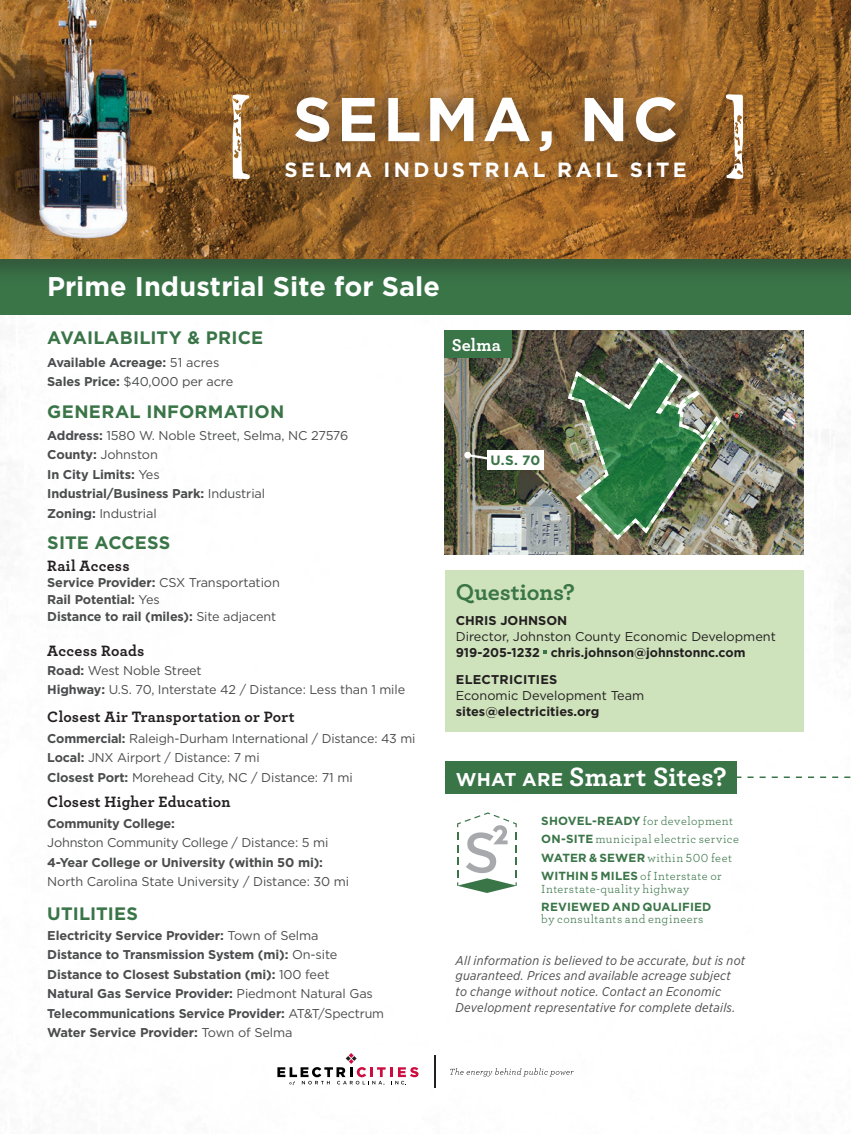
<style>
.page{position:relative;width:851px;height:1134px;background:#fff}
.page>*{position:absolute;margin:0;border:0;box-sizing:border-box;transform-origin:0 0}
.CITY_INFO{font:700 61.8px "Gotham";letter-spacing:.07em;color:#fff}
.BLDG__DESCRIPTION{font:700 27.75px "Archer";letter-spacing:.01em;color:#fff}
.GOTHAM_HEADER{font:700 27px "Gotham";color:#fff}
.NEW_HEADER{font:700 24px "Archer";color:#3a7548}
.CITY_INFO-2{font:700 20.55px "Gotham";letter-spacing:.165em;color:#fff}
.GOTHAM_HEADER-2{font:700 18px "Gotham";letter-spacing:.01em;color:#3a7548}
.CITY_INFO-3{font:700 18px "Archer";letter-spacing:.015em;color:#fff}
.ARCHER_SUBHEAD{font:700 15.75px "Archer";letter-spacing:.015em;color:#231f20}
.CITY_INFO-4{font:700 15.75px "Archer";letter-spacing:.01em;color:#231f20}
.BLDG__DESCRIPTION-2{font:700 13.5px "Gotham";color:#3a7548}
.CITY_INFO-5{font:12.75px/19.5px "Gotham";letter-spacing:-.01em;color:#4b4c4d}
.CITY_INFO-6{font:700 12.75px "Gotham";letter-spacing:-.01em;color:#4b4c4d}
.BLDG__DESCRIPTION-3{font:italic 12.75px/15.8px "Gotham Narrow";letter-spacing:.02em;color:#4b4c4d}
.BLDG__DESCRIPTION-4{font:700 12.75px/15.8px "Gotham";color:#231f20}
.BLDG__DESCRIPTION-5{font:12.75px "Gotham";color:#231f20}
.CITY_INFO-7{font:700 12.75px "Gotham";color:#231f20}
.NEW_HEADER-2{font:12.3px/18.3px "Archer";letter-spacing:.04em;color:#3a7548}
.NEW_HEADER-3{font:700 11.7px "Gotham";letter-spacing:.015em;color:#3a7548}
.s1{font-weight:400}
.s2{font-weight:700}
.s3{font-family:"Gotham";font-size:18.45px}
.s4{font-family:"Gotham";font-weight:700;font-size:11.7px}
</style>
<div class="page">
<img style="left:445px;top:330px;width:358px;height:225px">
<div style="left:0;top:256px;width:850px;height:59px;background:#3a7548"></div>
<div style="left:0;top:0;width:850px;height:287px;background:#231f20;opacity:.35"></div>
<img style="left:0;top:0;width:850px;height:258px">
<div style="left:445px;top:330px;width:67px;height:28px;background:#3a7548"></div>
<div style="left:263px;top:74px;width:444px;height:127px;background:#231f20;opacity:.75"></div>
<svg style="left:232px;top:94px;width:18px;height:85px"></svg>
<svg style="left:726px;top:94px;width:17px;height:85px"></svg>
<div style="left:445px;top:761px;width:291px;height:33px;background:#3a7548"></div>
<div style="left:445px;top:570px;width:358px;height:161px;background:#cee2bb"></div>
<svg style="left:457px;top:812px;width:59px;height:81px"></svg>
<svg style="left:277px;top:1053px;width:141px;height:32px"></svg>
<hr style="left:434px;top:1055px;width:1px;height:32px;background:#231f20">
<svg style="left:450px;top:1068px;width:123px;height:9px"></svg>
<svg style="left:543px;top:651px;width:4px;height:3px"></svg>
<svg style="left:736px;top:777px;width:114px;height:1px"></svg>
<svg style="left:464px;top:451px;width:23px;height:12px"></svg>
<div style="left:487px;top:451px;width:57px;height:19px;background:#fff"></div>
<img style="left:566px;top:356px;width:156px;height:186px">
<p class="CITY_INFO" style="left:293px;top:78px;width:387px">SELMA, NC</p>
<p class="CITY_INFO-2" style="left:284px;top:157px;width:403px">SELMA INDUSTRIAL RAIL SITE</p>
<p class="GOTHAM_HEADER" style="left:47px;top:269px;width:394px">Prime Industrial Site for Sale</p>
<p class="GOTHAM_HEADER-2" style="left:47px;top:326px;width:217px">AVAILABILITY &amp; PRICE</p>
<p class="CITY_INFO-6" style="left:47px;top:354px;width:174px">Available Acreage: <span class="s1">51 acres</span></p>
<p class="CITY_INFO-5" style="left:47px;top:372px;width:187px"><span class="s2">Sales Price:</span> $40,000 per acre</p>
<p class="GOTHAM_HEADER-2" style="left:47px;top:399px;width:238px">GENERAL INFORMATION</p>
<p class="CITY_INFO-5" style="left:47px;top:425px;width:303px"><span class="s2">Address:</span> 1580 W. Noble Street, Selma, NC 27576</p>
<p class="CITY_INFO-5" style="left:47px;top:445px;width:112px"><span class="s2">County:</span> Johnston</p>
<p class="CITY_INFO-6" style="left:47px;top:466px;width:114px">In City Limits: <span class="s1">Yes</span></p>
<p class="CITY_INFO-6" style="left:47px;top:486px;width:219px">Industrial/Business Park: <span class="s1">Industrial</span></p>
<p class="CITY_INFO-5" style="left:47px;top:503px;width:111px"><span class="s2">Zoning:</span> Industrial</p>
<p class="GOTHAM_HEADER-2" style="left:47px;top:531px;width:125px">SITE ACCESS</p>
<p class="ARCHER_SUBHEAD" style="left:47px;top:553px;width:84px">Rail Access</p>
<p class="CITY_INFO-5" style="left:47px;top:573px;width:234px"><span class="s2">Service Provider:</span> CSX Transportation</p>
<p class="CITY_INFO-6" style="left:47px;top:591px;width:114px">Rail Potential: <span class="s1">Yes</span></p>
<p class="CITY_INFO-6" style="left:47px;top:608px;width:230px">Distance to rail (miles): <span class="s1">Site adjacent</span></p>
<p class="ARCHER_SUBHEAD" style="left:47px;top:638px;width:99px">Access Roads</p>
<p class="CITY_INFO-5" style="left:47px;top:660px;width:156px"><span class="s2">Road:</span> West Noble Street</p>
<p class="CITY_INFO-5" style="left:47px;top:680px;width:359px"><span class="s2">Highway:</span> U.S. 70, Interstate 42 / Distance: Less than 1 mile</p>
<p class="ARCHER_SUBHEAD" style="left:47px;top:705px;width:249px">Closest Air Transportation or Port</p>
<p class="CITY_INFO-5" style="left:47px;top:728px;width:370px"><span class="s2">Commercial:</span> Raleigh-Durham International / Distance: 43 mi<br><span class="s2">Local:</span> JNX Airport / Distance: 7 mi</p>
<p class="CITY_INFO-5" style="left:47px;top:767px;width:307px"><span class="s2">Closest Port:</span> Morehead City, NC / Distance: 71 mi</p>
<p class="CITY_INFO-4" style="left:47px;top:790px;width:185px">Closest Higher Education</p>
<p class="CITY_INFO-5" style="left:47px;top:813px;width:283px"><span class="s2">Community College:<br></span>Johnston Community College / Distance: 5 mi</p>
<p class="CITY_INFO-5" style="left:47px;top:852px;width:303px"><span class="s2">4-Year College or University (within 50 mi):<br></span>North Carolina State University / Distance: 30 mi</p>
<p class="GOTHAM_HEADER-2" style="left:47px;top:902px;width:92px">UTILITIES</p>
<p class="CITY_INFO-6" style="left:47px;top:927px;width:273px">Electricity Service Provider: <span class="s1">Town of Selma</span></p>
<p class="CITY_INFO-6" style="left:47px;top:946px;width:292px">Distance to Transmission System (mi): <span class="s1">On-site</span></p>
<p class="CITY_INFO-6" style="left:47px;top:966px;width:284px">Distance to Closest Substation (mi): <span class="s1">100 feet</span></p>
<p class="CITY_INFO-6" style="left:47px;top:985px;width:327px">Natural Gas Service Provider: <span class="s1">Piedmont Natural Gas</span></p>
<p class="CITY_INFO-6" style="left:47px;top:1005px;width:338px">Telecommunications Service Provider: <span class="s1">AT&amp;T/Spectrum</span></p>
<p class="CITY_INFO-6" style="left:47px;top:1024px;width:247px">Water Service Provider: <span class="s1">Town of Selma</span></p>
<p class="CITY_INFO-3" style="left:451px;top:331px;width:51px">Selma</p>
<p class="BLDG__DESCRIPTION-2" style="left:490px;top:451px;width:51px">U.S. 70</p>
<p class="NEW_HEADER" style="left:455px;top:573px;width:121px">Questions?</p>
<p class="CITY_INFO-7" style="left:455px;top:612px;width:113px">CHRIS JOHNSON</p>
<p class="BLDG__DESCRIPTION-5" style="left:455px;top:628px;width:322px">Director, Johnston County Economic Development</p>
<p class="BLDG__DESCRIPTION-4" style="left:455px;top:645px;width:291px">919-205-1232 chris.johnson@johnstonnc.com</p>
<p class="BLDG__DESCRIPTION-4" style="left:455px;top:672px;width:190px">ELECTRICITIES<br><span class="s1">Economic Development Team </span>sites@electricities.org</p>
<p class="BLDG__DESCRIPTION" style="left:456px;top:755px;width:272px"><span class="s3">WHAT ARE</span> Smart Sites?</p>
<p class="NEW_HEADER-2" style="left:541px;top:811px;width:199px"><span class="s4">SHOVEL-READY</span> for development<br><span class="s4">ON-SITE</span> municipal electric service<br><span class="s4">WATER &amp; SEWER</span> within 500 feet</p>
<p class="NEW_HEADER-2" style="left:541px;top:869px;width:182px;line-height:12.3px"><span class="s4">WITHIN 5 MILES</span> of Interstate or<br>Interstate-quality highway</p>
<p class="NEW_HEADER-3" style="left:541px;top:899px;width:172px">REVIEWED AND QUALIFIED</p>
<p class="NEW_HEADER-2" style="left:541px;top:910px;width:163px">by consultants and engineers</p>
<p class="BLDG__DESCRIPTION-3" style="left:455px;top:952px;width:291px">All information is believed to be accurate, but is not guaranteed. Prices and available acreage subject to change without notice. Contact an Economic Development representative for complete details.</p>
</div>
